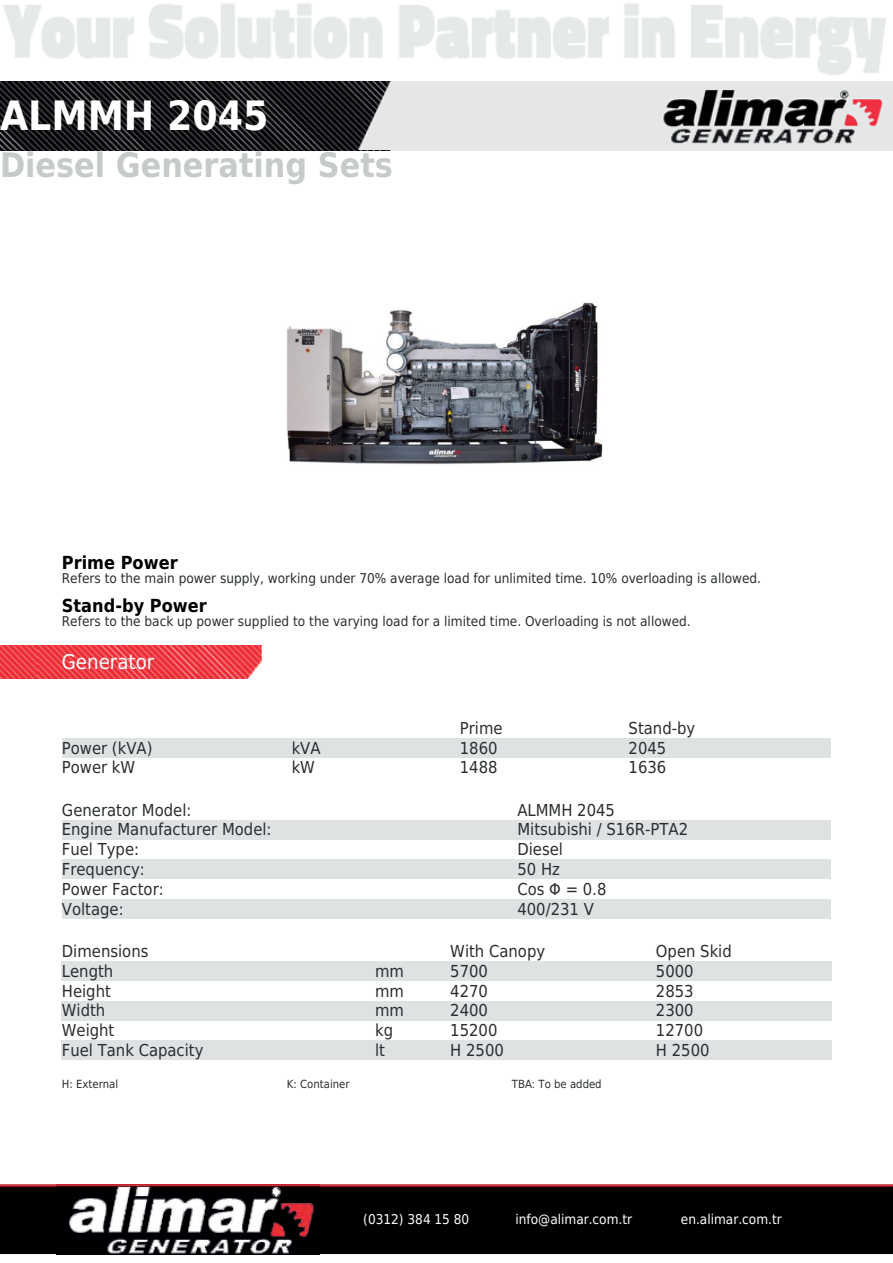
<style>
.page{position:relative;width:893px;height:1263px;background:#fff}
.page>*{position:absolute;margin:0;border:0;box-sizing:border-box;transform-origin:0 0}
.t1{font:700 40.5px "DejaVu Sans Condensed";color:#fff}
.t2{font:700 33.75px "DejaVu Sans Condensed";color:#c6cacb}
.t3{font:20.25px "DejaVu Sans Condensed";color:#fff}
.t4{font:700 18px "DejaVu Sans Condensed";color:#000001}
.t5{font:16.5px "DejaVu Sans Condensed";color:#292d2f}
.t6{font:13.5px "DejaVu Sans Condensed";color:#292d2f}
.t7{font:13.5px "DejaVu Sans Condensed";color:#fff}
.t8{font:11.25px "DejaVu Sans Condensed";color:#292d2f}
</style>
<div class="page">
<img style="left:0;top:645px;width:262px;height:34px">
<img style="left:3px;top:3px;width:883px;height:72px">
<svg style="left:0;top:81px;width:893px;height:70px;background:#7e7e7f"></svg>
<div style="left:0;top:1184px;width:893px;height:70px;background:#000002"></div>
<img style="left:56px;top:1184px;width:264px;height:71px">
<div style="left:62px;top:738px;width:230px;height:20px;background:#dfe2e3"></div>
<div style="left:292px;top:738px;width:168px;height:20px;background:#dfe2e3"></div>
<div style="left:460px;top:738px;width:169px;height:20px;background:#dfe2e3"></div>
<div style="left:629px;top:738px;width:202px;height:20px;background:#dfe2e3"></div>
<div style="left:62px;top:820px;width:455px;height:20px;background:#dfe2e3"></div>
<div style="left:517px;top:820px;width:314px;height:20px;background:#dfe2e3"></div>
<div style="left:62px;top:859px;width:455px;height:20px;background:#dfe2e3"></div>
<div style="left:517px;top:859px;width:314px;height:20px;background:#dfe2e3"></div>
<div style="left:62px;top:899px;width:455px;height:20px;background:#dfe2e3"></div>
<div style="left:517px;top:899px;width:314px;height:20px;background:#dfe2e3"></div>
<div style="left:62px;top:961px;width:313px;height:20px;background:#dfe2e3"></div>
<div style="left:375px;top:961px;width:75px;height:20px;background:#dfe2e3"></div>
<div style="left:450px;top:961px;width:206px;height:20px;background:#dfe2e3"></div>
<div style="left:656px;top:961px;width:175px;height:20px;background:#dfe2e3"></div>
<div style="left:62px;top:1001px;width:313px;height:19px;background:#dfe2e3"></div>
<div style="left:375px;top:1001px;width:75px;height:19px;background:#dfe2e3"></div>
<div style="left:450px;top:1001px;width:206px;height:19px;background:#dfe2e3"></div>
<div style="left:656px;top:1001px;width:175px;height:19px;background:#dfe2e3"></div>
<div style="left:62px;top:1040px;width:313px;height:20px;background:#dfe2e3"></div>
<div style="left:375px;top:1040px;width:75px;height:20px;background:#dfe2e3"></div>
<div style="left:450px;top:1040px;width:206px;height:20px;background:#dfe2e3"></div>
<div style="left:656px;top:1040px;width:175px;height:20px;background:#dfe2e3"></div>
<div style="left:249px;top:678px;width:28px;height:16px;background:#fff"></div>
<img style="left:287px;top:302px;width:316px;height:162px">
<h1 class="t1" style="left:0;top:82px;width:270px">ALMMH 2045</h1>
<h2 class="t2" style="left:0;top:138px;width:394px">Diesel Generating Sets</h2>
<p class="t4" style="left:62px;top:548px;width:117px">Prime Power</p>
<p class="t6" style="left:62px;top:567px;width:701px">Refers to the main power supply, working under 70% average load for unlimited time. 10% overloading is allowed.</p>
<p class="t4" style="left:62px;top:591px;width:146px">Stand-by Power</p>
<p class="t6" style="left:62px;top:609px;width:630px">Refers to the back up power supplied to the varying load for a limited time. Overloading is not allowed.</p>
<p class="t3" style="left:62px;top:644px;width:94px">Generator</p>
<p class="t5" style="left:460px;top:713px;width:44px">Prime</p>
<p class="t5" style="left:629px;top:713px;width:68px">Stand-by</p>
<p class="t5" style="left:62px;top:733px;width:92px">Power (kVA)</p>
<p class="t5" style="left:292px;top:733px;width:30px">kVA</p>
<p class="t5" style="left:460px;top:733px;width:39px">1860</p>
<p class="t5" style="left:629px;top:733px;width:39px">2045</p>
<p class="t5" style="left:62px;top:753px;width:75px">Power kW</p>
<p class="t5" style="left:292px;top:753px;width:25px">kW</p>
<p class="t5" style="left:460px;top:753px;width:39px">1488</p>
<p class="t5" style="left:629px;top:753px;width:39px">1636</p>
<p class="t5" style="left:62px;top:795px;width:131px">Generator Model:</p>
<p class="t5" style="left:517px;top:795px;width:99px">ALMMH 2045</p>
<p class="t5" style="left:62px;top:815px;width:211px">Engine Manufacturer Model:</p>
<p class="t5" style="left:517px;top:815px;width:172px">Mitsubishi / S16R-PTA2</p>
<p class="t5" style="left:62px;top:835px;width:79px">Fuel Type:</p>
<p class="t5" style="left:517px;top:835px;width:47px">Diesel</p>
<p class="t5" style="left:62px;top:855px;width:85px">Frequency:</p>
<p class="t5" style="left:517px;top:855px;width:44px">50 Hz</p>
<p class="t5" style="left:62px;top:874px;width:103px">Power Factor:</p>
<p class="t5" style="left:517px;top:874px;width:91px">Cos Φ = 0.8</p>
<p class="t5" style="left:62px;top:894px;width:63px">Voltage:</p>
<p class="t5" style="left:517px;top:894px;width:78px">400/231 V</p>
<p class="t5" style="left:62px;top:937px;width:88px">Dimensions</p>
<p class="t5" style="left:450px;top:937px;width:96px">With Canopy</p>
<p class="t5" style="left:656px;top:937px;width:77px">Open Skid</p>
<p class="t5" style="left:62px;top:956px;width:53px">Length</p>
<p class="t5" style="left:375px;top:956px;width:30px">mm</p>
<p class="t5" style="left:450px;top:956px;width:39px">5700</p>
<p class="t5" style="left:656px;top:956px;width:39px">5000</p>
<p class="t5" style="left:62px;top:976px;width:51px">Height</p>
<p class="t5" style="left:375px;top:976px;width:30px">mm</p>
<p class="t5" style="left:450px;top:976px;width:39px">4270</p>
<p class="t5" style="left:656px;top:976px;width:39px">2853</p>
<p class="t5" style="left:62px;top:996px;width:45px">Width</p>
<p class="t5" style="left:375px;top:996px;width:30px">mm</p>
<p class="t5" style="left:450px;top:996px;width:39px">2400</p>
<p class="t5" style="left:656px;top:996px;width:39px">2300</p>
<p class="t5" style="left:62px;top:1016px;width:54px">Weight</p>
<p class="t5" style="left:375px;top:1016px;width:20px">kg</p>
<p class="t5" style="left:450px;top:1016px;width:49px">15200</p>
<p class="t5" style="left:656px;top:1016px;width:49px">12700</p>
<p class="t5" style="left:62px;top:1036px;width:143px">Fuel Tank Capacity</p>
<p class="t5" style="left:375px;top:1036px;width:11px">lt</p>
<p class="t5" style="left:450px;top:1036px;width:55px">H 2500</p>
<p class="t5" style="left:656px;top:1036px;width:55px">H 2500</p>
<p class="t8" style="left:62px;top:1074px;width:58px">H: External</p>
<p class="t8" style="left:287px;top:1074px;width:64px">K: Container</p>
<p class="t8" style="left:512px;top:1074px;width:91px">TBA: To be added</p>
<p class="t7" style="left:363px;top:1207px;width:108px">(0312) 384 15 80</p>
<p class="t7" style="left:515px;top:1207px;width:118px">info@alimar.com.tr</p>
<p class="t7" style="left:681px;top:1207px;width:102px">en.alimar.com.tr</p>
</div>
